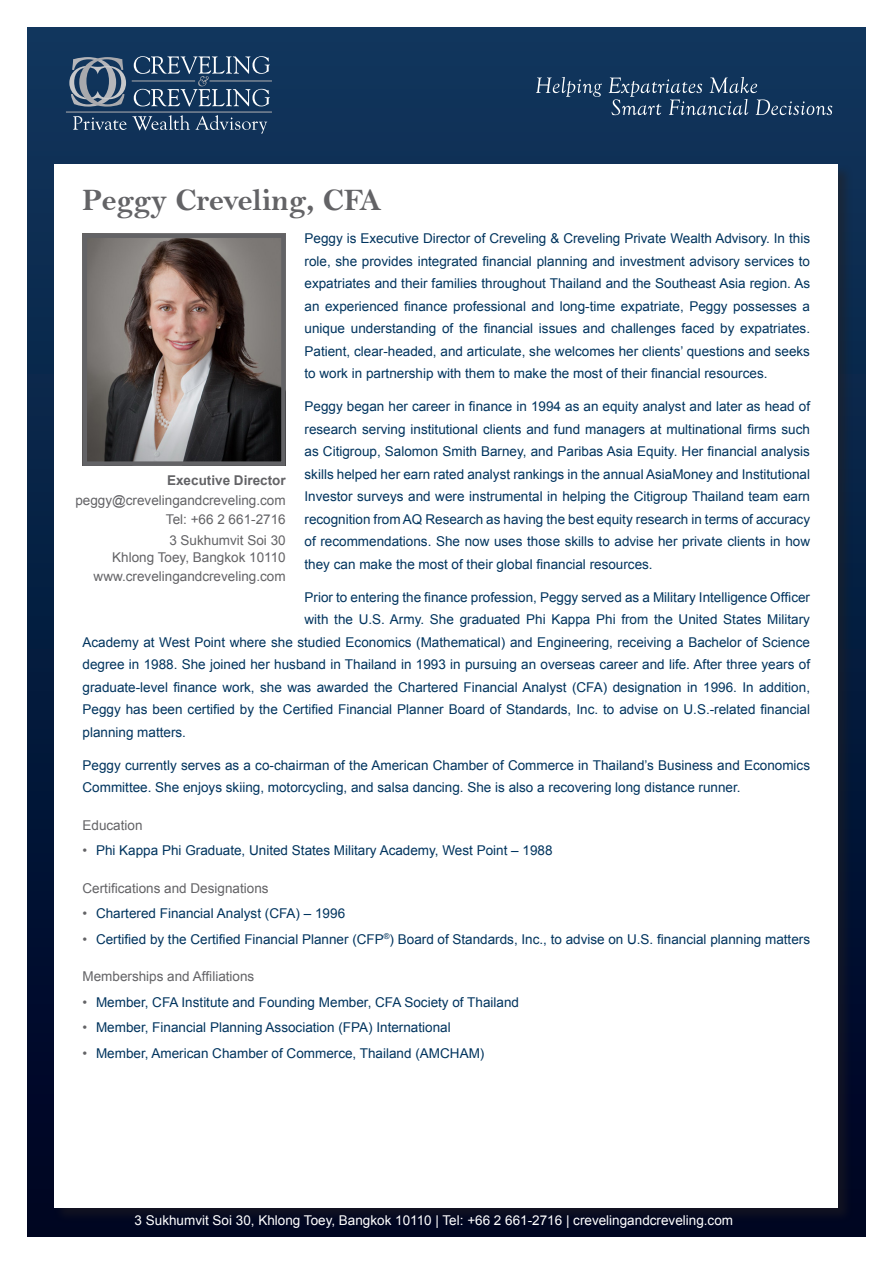
<style>
.page{position:relative;width:893px;height:1263px;background:#fff}
.page>*{position:absolute;margin:0;border:0;box-sizing:border-box;transform-origin:0 0}
.t1{font:31.5px "Bell MT Bold";color:#636366}
.t2{font:13.5px/22.5px "Arial";color:#00345e;text-align:justify}
.t3{font:13.5px "Arial";color:#636366}
.t4{font:13.5px "Arial";color:#fff}
.t5{font:700 13.5px "Arial";color:#636366}
.s1{color:#636366}
</style>
<div class="page">
<div style="left:27px;top:27px;width:839px;height:1209px;background:linear-gradient(to bottom,#0f375d,#000322)"></div>
<div style="left:53px;top:164px;width:800px;height:1059px;background:#231f20;opacity:.5"></div>
<div style="left:54px;top:164px;width:784px;height:1044px;background:#fff"></div>
<svg style="left:69px;top:57px;width:57px;height:50px;background:#5d7087"></svg>
<hr style="left:132px;top:80px;width:63px;height:1px;background:#a8a9ad">
<hr style="left:210px;top:80px;width:62px;height:1px;background:#a8a9ad">
<hr style="left:66px;top:112px;width:206px;height:1px;background:#a8a9ad">
<svg style="left:134px;top:56px;width:136px;height:51px;background:#3a5777"></svg>
<svg style="left:73px;top:115px;width:194px;height:19px;background:#324f70"></svg>
<svg style="left:536px;top:77px;width:66px;height:20px"></svg>
<svg style="left:609px;top:77px;width:223px;height:38px;background:#2e4d6f"></svg>
<img style="left:88px;top:238px;width:193px;height:223px">
<div style="left:83px;top:233px;width:203px;height:233px;border:4px solid #636366"></div>
<p class="t1" style="left:82px;top:181px;width:301px">Peggy Creveling, CFA</p>
<p class="t2" style="left:305px;top:227px;width:507px">Peggy is Executive Director of Creveling &amp; Creveling Private Wealth Advisory. In this role, she provides integrated financial planning and investment advisory services to expatriates and their families throughout Thailand and the Southeast Asia region. As an experienced finance professional and long-time expatriate, Peggy possesses a unique understanding of the financial issues and challenges faced by expatriates.<br>Patient, clear-headed, and articulate, she welcomes her clients’ questions and seeks to work in partnership with them to make the most of their financial resources.</p>
<p class="t2" style="left:305px;top:395px;width:507px">Peggy began her career in finance in 1994 as an equity analyst and later as head of research serving institutional clients and fund managers at multinational firms such as Citigroup, Salomon Smith Barney, and Paribas Asia Equity. Her financial analysis skills helped her earn rated analyst rankings in the annual AsiaMoney and Institutional Investor surveys and were instrumental in helping the Citigroup Thailand team earn recognition from AQ Research as having the best equity research in terms of accuracy of recommendations. She now uses those skills to advise her private clients in how they can make the most of their global financial resources.</p>
<p class="t2" style="left:305px;top:586px;width:507px">Prior to entering the finance profession, Peggy served as a Military Intelligence Officer</p>
<p class="t2" style="left:305px;top:608px;width:507px">with the U.S. Army. She graduated Phi Kappa Phi from the United States Military</p>
<p class="t2" style="left:83px;top:631px;width:729px">Academy at West Point where she studied Economics (Mathematical) and Engineering, receiving a Bachelor of Science</p>
<p class="t2" style="left:83px;top:653px;width:729px">degree in 1988. She joined her husband in Thailand in 1993 in pursuing an overseas career and life. After three years of</p>
<p class="t2" style="left:83px;top:676px;width:729px">graduate-level finance work, she was awarded the Chartered Financial Analyst (CFA) designation in 1996. In addition,</p>
<p class="t2" style="left:83px;top:698px;width:729px">Peggy has been certified by the Certified Financial Planner Board of Standards, Inc. to advise on U.S.-related financial</p>
<p class="t2" style="left:83px;top:721px;width:105px">planning matters.</p>
<p class="t2" style="left:83px;top:754px;width:729px">Peggy currently serves as a co-chairman of the American Chamber of Commerce in Thailand’s Business and Economics<br>Committee. She enjoys skiing, motorcycling, and salsa dancing. She is also a recovering long distance runner.</p>
<p class="t3" style="left:83px;top:816px;width:62px">Education</p>
<p class="t2" style="left:83px;top:839px;width:471px"><span class="s1">•</span> Phi Kappa Phi Graduate, United States Military Academy, West Point – 1988</p>
<p class="t3" style="left:83px;top:879px;width:188px">Certifications and Designations</p>
<p class="t2" style="left:83px;top:902px;width:264px"><span class="s1">•</span> Chartered Financial Analyst (CFA) – 1996</p>
<p class="t2" style="left:83px;top:928px;width:729px"><span class="s1">•</span> Certified by the Certified Financial Planner (CFP<sup>®</sup>) Board of Standards, Inc., to advise on U.S. financial planning matters</p>
<p class="t3" style="left:83px;top:968px;width:173px">Memberships and Affiliations</p>
<p class="t2" style="left:83px;top:991px;width:438px"><span class="s1">•</span> Member, CFA Institute and Founding Member, CFA Society of Thailand</p>
<p class="t2" style="left:83px;top:1016px;width:370px"><span class="s1">•</span> Member, Financial Planning Association (FPA) International</p>
<p class="t2" style="left:83px;top:1042px;width:403px"><span class="s1">•</span> Member, American Chamber of Commerce, Thailand (AMCHAM)</p>
<p class="t5" style="left:167px;top:471px;width:120px">Executive Director</p>
<p class="t3" style="left:75px;top:491px;width:212px">peggy@crevelingandcreveling.com</p>
<p class="t3" style="left:166px;top:510px;width:121px">Tel: +66 2 661-2716</p>
<p class="t3" style="left:169px;top:531px;width:118px">3 Sukhumvit Soi 30</p>
<p class="t3" style="left:112px;top:548px;width:175px">Khlong Toey, Bangkok 10110</p>
<p class="t3" style="left:94px;top:567px;width:194px">www.crevelingandcreveling.com</p>
<p class="t4" style="left:135px;top:1211px;width:600px">3 Sukhumvit Soi 30, Khlong Toey, Bangkok 10110 | Tel: +66 2 661-2716 | crevelingandcreveling.com</p>
</div>
